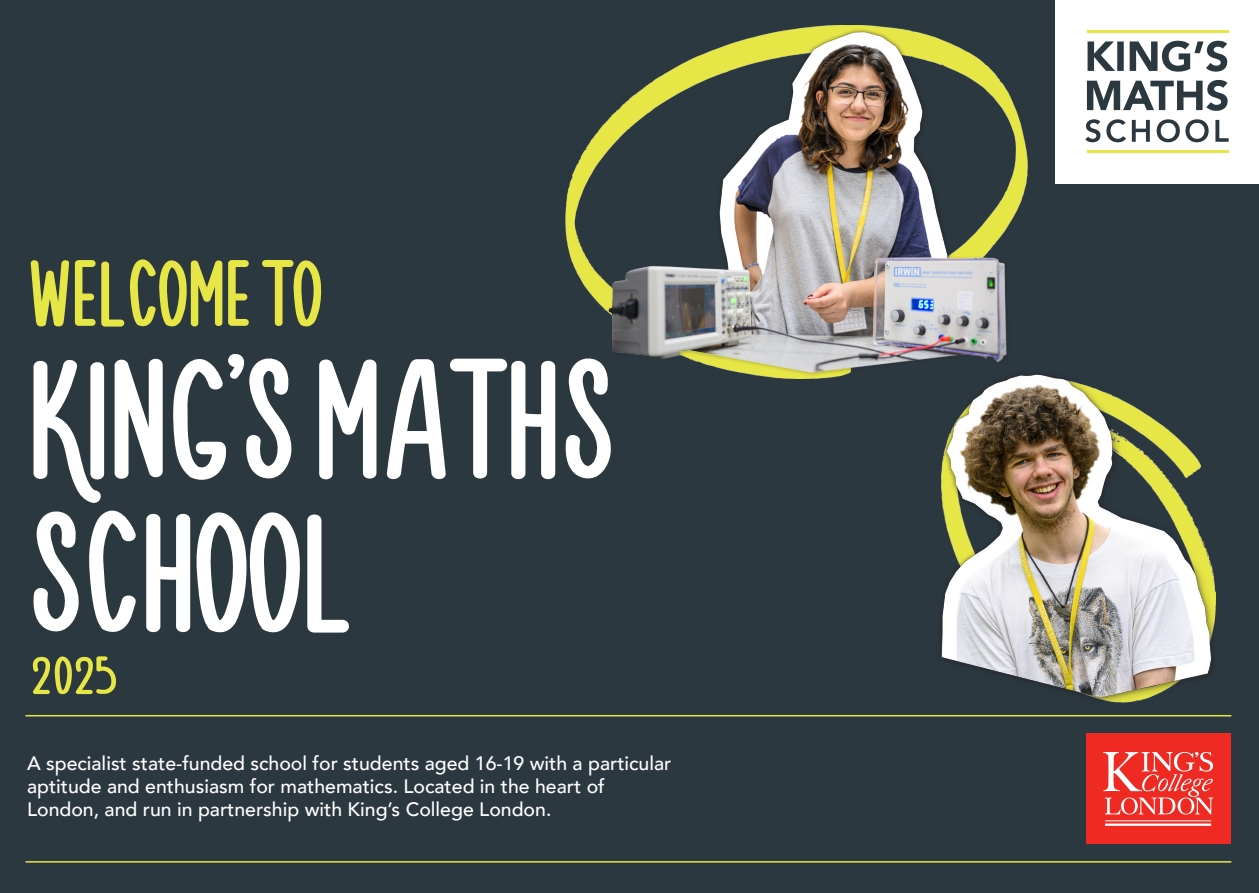
<style>
.page{position:relative;width:1259px;height:893px;background:#2c3840}
.page>*{position:absolute;margin:0;border:0;box-sizing:border-box;transform-origin:0 0}
.TYPE{font:187.5px/263.5px "Novito Nova";letter-spacing:-.01em;color:#fff;text-align:center;scale:1.11 1}
.TYPE-2{font:103.2px "Novito Nova";letter-spacing:-.01em;color:#e6e646;scale:1.11 1}
.TYPE-3{font:58.8px "Novito Nova";color:#e6e646;scale:1.11 1}
.t1{font:500 19.5px/23.4px "Avenir";color:#fff}
</style>
<div class="page">
<div style="left:1055px;top:0;width:204px;height:183px;background:#fff"></div>
<svg style="left:1087px;top:80px;width:140px;height:31px"></svg>
<svg style="left:1087px;top:41px;width:140px;height:31px"></svg>
<svg style="left:1085px;top:119px;width:143px;height:23px"></svg>
<hr style="left:1087px;top:31px;width:141px;height:2px;background:#e6e646">
<hr style="left:1087px;top:150px;width:141px;height:2px;background:#e6e646">
<div style="left:1086px;top:733px;width:144px;height:111px;background:#ee2a23"></div>
<svg style="left:1103px;top:752px;width:110px;height:74px"></svg>
<hr style="left:26px;top:715px;width:1205px;height:1px;background:#e6e646">
<hr style="left:26px;top:861px;width:1205px;height:2px;background:#e6e646">
<img style="left:941px;top:374px;width:275px;height:329px">
<img style="left:566px;top:107px;width:463px;height:272px">
<img style="left:597px;top:25px;width:418px;height:359px">
<p class="TYPE-2" style="left:27px;top:245px;width:268px">WELCOME TO</p>
<p class="TYPE" style="left:27px;top:286px;width:533px">KINGS MATHS</p>
<p class="TYPE" style="left:27px;top:176px;width:297px">,<br>SCHOOL</p>
<p class="TYPE-3" style="left:31px;top:647px;width:80px">2O25</p>
<p class="t1" style="left:27px;top:750px;width:646px">A specialist state-funded school for students aged 16-19 with a particular aptitude and enthusiasm for mathematics. Located in the heart of<br>London, and run in partnership with King’s College London.</p>
</div>
